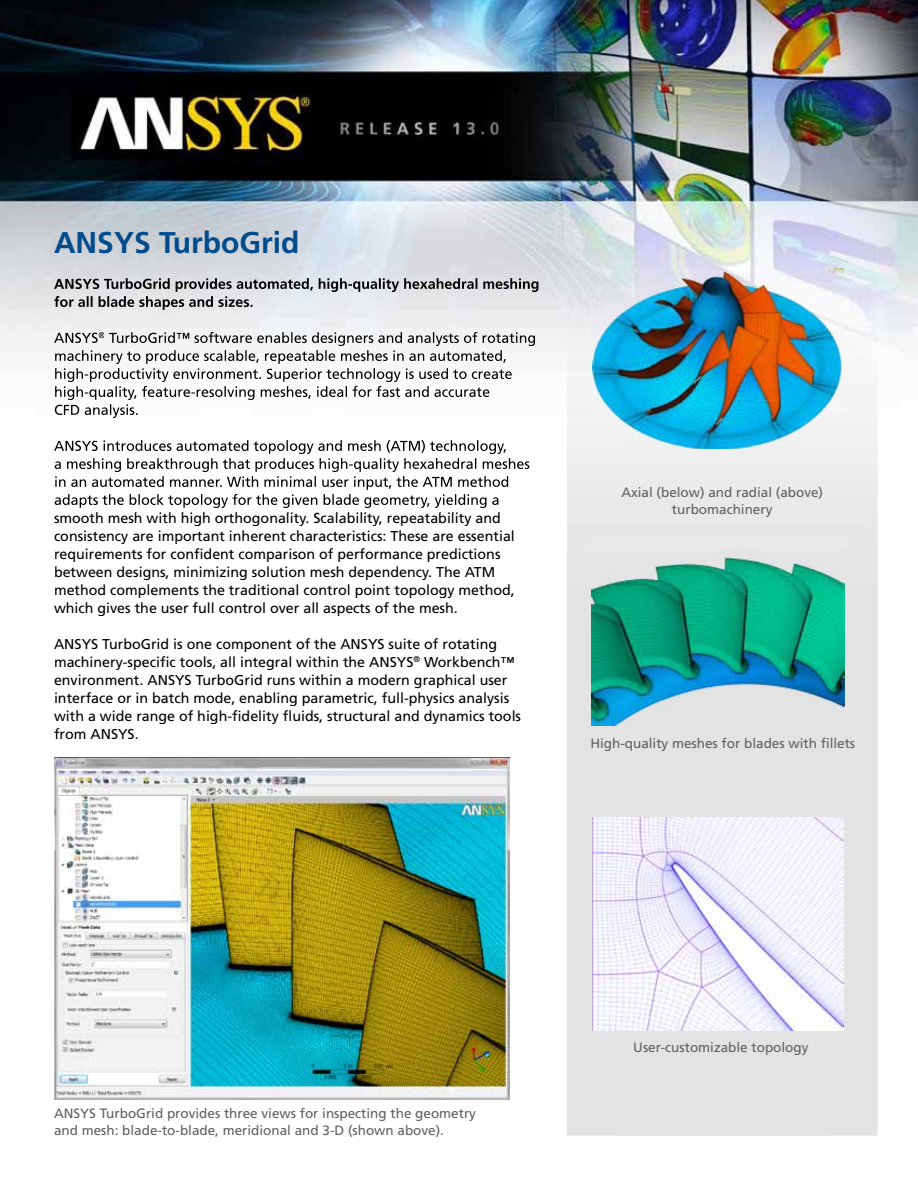
<style>
.page{position:relative;width:918px;height:1188px;background:#fff}
.page>*{position:absolute;margin:0;border:0;box-sizing:border-box;transform-origin:0 0}
.t1{font:700 30px "Frutiger";color:#004b8d}
.t2{font:14.25px/18px "Frutiger";color:#000}
.t3{font:13.5px/18px "Frutiger";color:#5f6062}
</style>
<div class="page">
<img style="left:0;top:0;width:918px;height:504px">
<img style="left:54px;top:278px;width:485px;height:14px">
<img style="left:54px;top:296px;width:199px;height:14px">
<img style="left:54px;top:333px;width:44px;height:10px">
<svg style="left:99px;top:332px;width:6px;height:6px"></svg>
<img style="left:105px;top:332px;width:431px;height:14px">
<img style="left:55px;top:350px;width:456px;height:14px">
<img style="left:55px;top:368px;width:457px;height:14px">
<img style="left:55px;top:386px;width:439px;height:14px">
<img style="left:55px;top:404px;width:84px;height:14px">
<img style="left:54px;top:440px;width:457px;height:14px">
<img style="left:55px;top:458px;width:479px;height:14px">
<img style="left:55px;top:476px;width:454px;height:14px">
<img style="left:55px;top:494px;width:445px;height:14px">
<img style="left:96px;top:512px;width:404px;height:1px">
<img style="left:567px;top:231px;width:311px;height:333px">
<div style="left:567px;top:564px;width:51px;height:572px;background:#e3e3e3"></div>
<div style="left:826px;top:564px;width:52px;height:572px;background:#e3e3e3"></div>
<img style="left:54px;top:758px;width:456px;height:341px">
<img style="left:593px;top:268px;width:250px;height:181px">
<img style="left:592px;top:539px;width:253px;height:186px">
<img style="left:592px;top:818px;width:252px;height:212px">
<h1 class="t1" style="left:54px;top:225px;width:247px">ANSYS TurboGrid</h1>
<p class="t2" style="left:54px;top:509px;width:462px">smooth mesh with high orthogonality. Scalability, repeatability and consistency are important inherent characteristics: These are essential requirements for confident comparison of performance predictions between designs, minimizing solution mesh dependency. The ATM method complements the traditional control point topology method, which gives the user full control over all aspects of the mesh.</p>
<p class="t2" style="left:54px;top:635px;width:469px">ANSYS TurboGrid is one component of the ANSYS suite of rotating machinery-specific tools, all integral within the ANSYS<sup>®</sup> Workbench™ environment. ANSYS TurboGrid runs within a modern graphical user interface or in batch mode, enabling parametric, full-physics analysis with a wide range of high-fidelity fluids, structural and dynamics tools from ANSYS.</p>
<p class="t3" style="left:621px;top:483px;width:203px;text-align:center">Axial (below) and radial (above) turbomachinery</p>
<p class="t3" style="left:590px;top:734px;width:266px">High-quality meshes for blades with fillets</p>
<p class="t3" style="left:54px;top:1104px;width:424px">ANSYS TurboGrid provides three views for inspecting the geometry and mesh: blade-to-blade, meridional and 3-D (shown above).</p>
<p class="t3" style="left:633px;top:1038px;width:177px">User-customizable topology</p>
</div>
